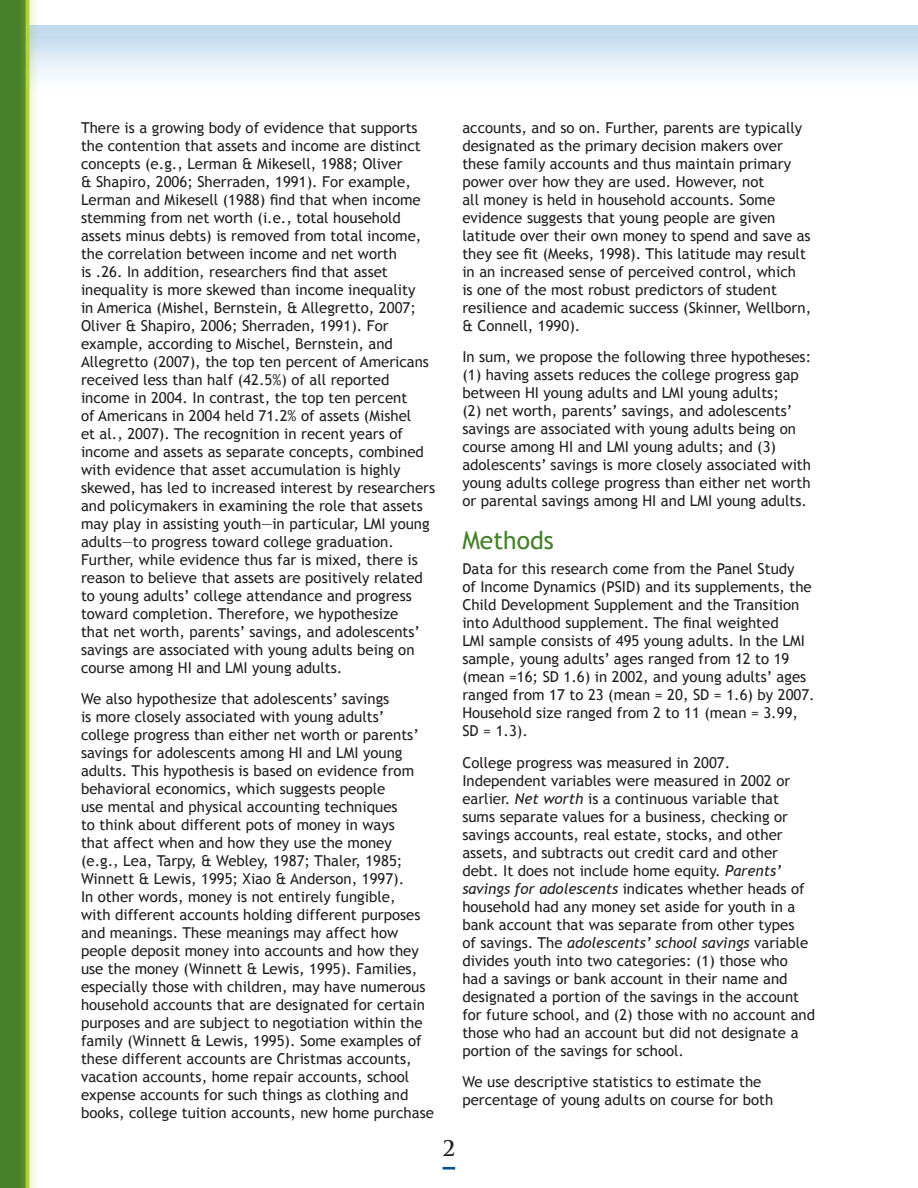
<style>
.page{position:relative;width:918px;height:1188px;background:#fff}
.page>*{position:absolute;margin:0;border:0;box-sizing:border-box;transform-origin:0 0}
.t1{font:24.75px "Trebuchet MS";color:#45802a}
.t2{font:700 21px "Trajan Pro";color:#231f20}
.t3{font:15px/18px "Trebuchet MS";color:#231f20}
.s1{font-style:italic}
</style>
<div class="page">
<div style="left:0;top:25px;width:918px;height:75px;background:linear-gradient(to bottom,#bdd7ec,#fff)"></div>
<div style="left:0;top:0;width:28px;height:1188px;background:#45802a"></div>
<div style="left:16px;top:0;width:23px;height:1188px;background:#b3d237;opacity:.75"></div>
<hr style="left:26px;top:0;width:3px;height:1188px;background:#b3d237">
<svg style="left:443px;top:1167px;width:12px;height:3px"></svg>
<p class="t3" style="left:81px;top:118px;width:356px">There is a growing body of evidence that supports the contention that assets and income are distinct concepts (e.g., Lerman &amp; Mikesell, 1988; Oliver<br>&amp; Shapiro, 2006; Sherraden, 1991). For example, Lerman and Mikesell (1988) find that when income stemming from net worth (i.e., total household assets minus debts) is removed from total income, the correlation between income and net worth<br>is .26. In addition, researchers find that asset inequality is more skewed than income inequality<br>in America (Mishel, Bernstein, &amp; Allegretto, 2007; Oliver &amp; Shapiro, 2006; Sherraden, 1991). For example, according to Mischel, Bernstein, and Allegretto (2007), the top ten percent of Americans received less than half (42.5%) of all reported income in 2004. In contrast, the top ten percent<br>of Americans in 2004 held 71.2% of assets (Mishel<br>et al., 2007). The recognition in recent years of income and assets as separate concepts, combined with evidence that asset accumulation is highly skewed, has led to increased interest by researchers and policymakers in examining the role that assets may play in assisting youth—in particular, LMI young adults—to progress toward college graduation.<br>Further, while evidence thus far is mixed, there is reason to believe that assets are positively related to young adults’ college attendance and progress toward completion. Therefore, we hypothesize<br>that net worth, parents’ savings, and adolescents’ savings are associated with young adults being on course among HI and LMI young adults.</p>
<p class="t3" style="left:81px;top:690px;width:354px">We also hypothesize that adolescents’ savings<br>is more closely associated with young adults’ college progress than either net worth or parents’ savings for adolescents among HI and LMI young adults. This hypothesis is based on evidence from behavioral economics, which suggests people<br>use mental and physical accounting techniques<br>to think about different pots of money in ways<br>that affect when and how they use the money<br>(e.g., Lea, Tarpy, &amp; Webley, 1987; Thaler, 1985; Winnett &amp; Lewis, 1995; Xiao &amp; Anderson, 1997).<br>In other words, money is not entirely fungible,<br>with different accounts holding different purposes and meanings. These meanings may affect how people deposit money into accounts and how they use the money (Winnett &amp; Lewis, 1995). Families, especially those with children, may have numerous household accounts that are designated for certain purposes and are subject to negotiation within the family (Winnett &amp; Lewis, 1995). Some examples of these different accounts are Christmas accounts, vacation accounts, home repair accounts, school expense accounts for such things as clothing and books, college tuition accounts, new home purchase</p>
<p class="t3" style="left:462px;top:118px;width:350px">accounts, and so on. Further, parents are typically designated as the primary decision makers over these family accounts and thus maintain primary power over how they are used. However, not<br>all money is held in household accounts. Some evidence suggests that young people are given latitude over their own money to spend and save as they see fit (Meeks, 1998). This latitude may result in an increased sense of perceived control, which<br>is one of the most robust predictors of student resilience and academic success (Skinner, Wellborn, &amp; Connell, 1990).</p>
<p class="t3" style="left:462px;top:348px;width:350px">In sum, we propose the following three hypotheses: (1) having assets reduces the college progress gap between HI young adults and LMI young adults;<br>(2) net worth, parents’ savings, and adolescents’ savings are associated with young adults being on course among HI and LMI young adults; and (3) adolescents’ savings is more closely associated with young adults college progress than either net worth or parental savings among HI and LMI young adults.</p>
<h1 class="t1" style="left:462px;top:526px;width:93px">Methods</h1>
<p class="t3" style="left:462px;top:560px;width:354px">Data for this research come from the Panel Study<br>of Income Dynamics (PSID) and its supplements, the Child Development Supplement and the Transition into Adulthood supplement. The final weighted<br>LMI sample consists of 495 young adults. In the LMI sample, young adults’ ages ranged from 12 to 19 (mean =16; SD 1.6) in 2002, and young adults’ ages ranged from 17 to 23 (mean = 20, SD = 1.6) by 2007.<br>Household size ranged from 2 to 11 (mean = 3.99, SD = 1.3).</p>
<p class="t3" style="left:462px;top:753px;width:354px">College progress was measured in 2007.<br>Independent variables were measured in 2002 or earlier. <span class="s1">Net worth</span> is a continuous variable that sums separate values for a business, checking or savings accounts, real estate, stocks, and other assets, and subtracts out credit card and other debt. It does not include home equity. <span class="s1">Parents’ savings for adolescents</span> indicates whether heads of household had any money set aside for youth in a bank account that was separate from other types<br>of savings. The <span class="s1">adolescents’ school savings</span> variable divides youth into two categories: (1) those who had a savings or bank account in their name and designated a portion of the savings in the account for future school, and (2) those with no account and those who had an account but did not designate a portion of the savings for school.</p>
<p class="t3" style="left:462px;top:1073px;width:313px">We use descriptive statistics to estimate the percentage of young adults on course for both</p>
<h2 class="t2" style="left:443px;top:1136px;width:14px">2</h2>
</div>
